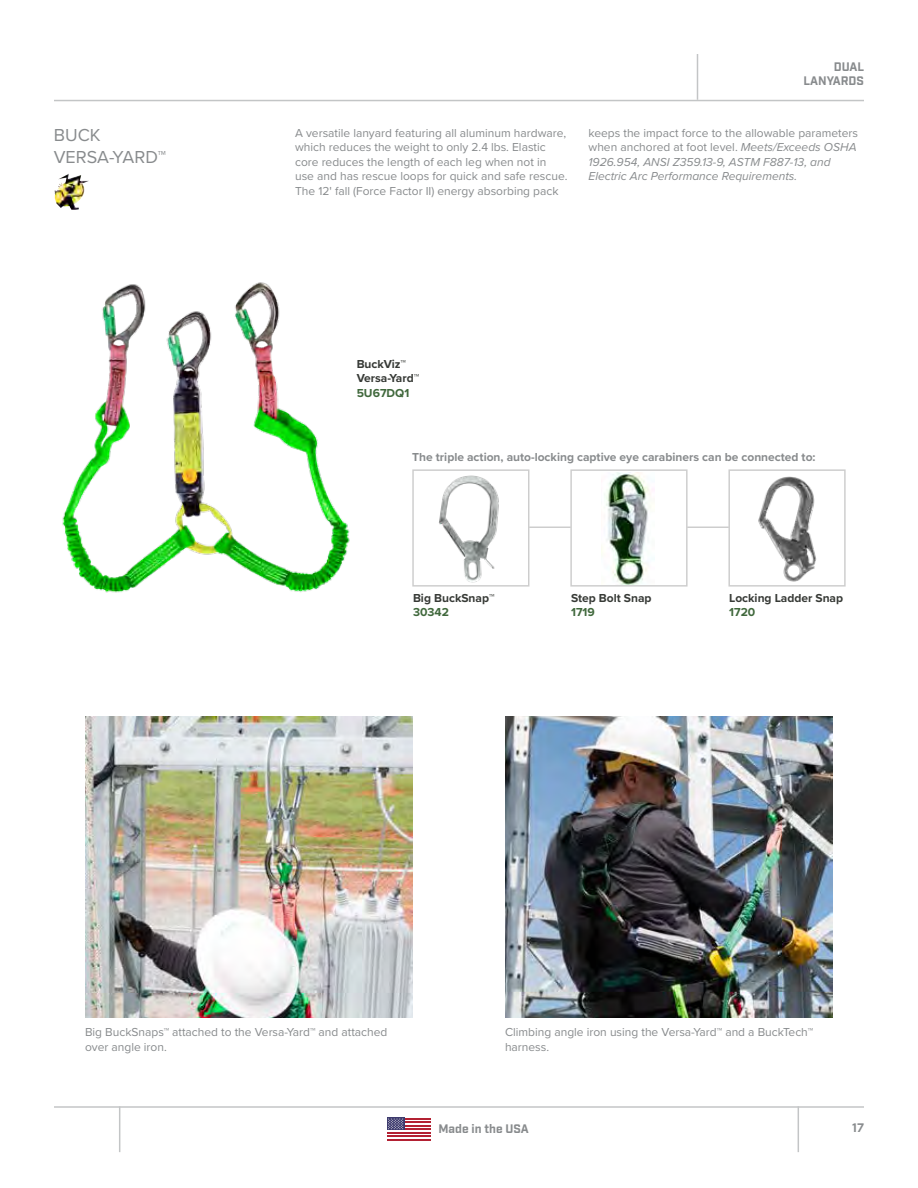
<style>
.page{position:relative;width:918px;height:1188px;background:#fff}
.page>*{position:absolute;margin:0;border:0;box-sizing:border-box;transform-origin:0 0}
.t1{font:18px/21.6px "Proxima Nova";color:#888b8d}
.t2{font:12px/14.4px "Proxima Nova";color:#888b8d}
.t3{font:italic 12px/14.4px "Proxima Nova";color:#888b8d}
.t4{font:700 12px "Proxima Nova";color:#888b8d}
.t5{font:700 12px/14.4px "Proxima Nova";color:#373a36}
.t6{font:700 12px/14.4px "Industry";color:#888b8d;text-align:right}
.t7{font:700 12px "Proxima Nova";color:#40683c}
.s1{font-style:normal}
</style>
<div class="page">
<hr style="left:54px;top:1106px;width:810px;height:2px;background:#888b8d">
<hr style="left:798px;top:1106px;width:1px;height:46px;background:#888b8d">
<hr style="left:119px;top:1106px;width:1px;height:46px;background:#888b8d">
<hr style="left:54px;top:100px;width:810px;height:1px;background:#888b8d">
<hr style="left:697px;top:54px;width:1px;height:46px;background:#888b8d">
<img style="left:62px;top:282px;width:288px;height:311px">
<img style="left:439px;top:475px;width:60px;height:108px">
<img style="left:602px;top:472px;width:52px;height:113px">
<img style="left:758px;top:476px;width:59px;height:106px">
<hr style="left:529px;top:526px;width:41px;height:2px;background:#000">
<hr style="left:688px;top:526px;width:40px;height:2px;background:#000">
<img style="left:86px;top:717px;width:327px;height:301px">
<img style="left:505px;top:717px;width:327px;height:301px">
<img style="left:54px;top:174px;width:35px;height:36px">
<hr style="left:387px;top:1118px;width:43px;height:2px;background:#b32133">
<hr style="left:387px;top:1121px;width:43px;height:2px;background:#b32133">
<hr style="left:387px;top:1125px;width:43px;height:2px;background:#b32133">
<hr style="left:387px;top:1128px;width:43px;height:2px;background:#b32133">
<hr style="left:387px;top:1132px;width:43px;height:2px;background:#b32133">
<hr style="left:387px;top:1135px;width:43px;height:2px;background:#b32133">
<hr style="left:387px;top:1139px;width:43px;height:2px;background:#b32133">
<div style="left:387px;top:1118px;width:17px;height:12px;background:#3d3b6e"></div>
<svg style="left:388px;top:1118px;width:16px;height:12px"></svg>
<h1 class="t1" style="left:54px;top:124px;width:114px">BUCK<br>VERSA-YARD™</h1>
<p class="t6" style="left:804px;top:60px;width:62px">DUAL<br>LANYARDS</p>
<p class="t2" style="left:295px;top:125px;width:274px">A versatile lanyard featuring all aluminum hardware, which reduces the weight to only 2.4 lbs. Elastic core reduces the length of each leg when not in use and has rescue loops for quick and safe rescue.<br>The 12' fall (Force Factor II) energy absorbing pack</p>
<p class="t3" style="left:589px;top:125px;width:271px"><span class="s1">keeps the impact force to the allowable parameters when anchored at foot level.</span> Meets/Exceeds OSHA 1926.954, ANSI Z359.13-9, ASTM F887-13, and Electric Arc Performance Requirements.</p>
<p class="t5" style="left:357px;top:356px;width:64px">BuckViz™<br>Versa-Yard™</p>
<p class="t7" style="left:357px;top:384px;width:54px">5U67DQ1</p>
<p class="t4" style="left:412px;top:448px;width:405px">The triple action, auto-locking captive eye carabiners can be connected to:</p>
<p class="t5" style="left:413px;top:590px;width:83px">Big BuckSnap™</p>
<p class="t7" style="left:413px;top:603px;width:37px">30342</p>
<p class="t5" style="left:571px;top:590px;width:82px">Step Bolt Snap</p>
<p class="t7" style="left:571px;top:603px;width:25px">1719</p>
<p class="t5" style="left:729px;top:590px;width:115px">Locking Ladder Snap</p>
<p class="t7" style="left:729px;top:603px;width:28px">1720</p>
<p class="t2" style="left:85px;top:1024px;width:304px">Big BuckSnaps™ attached to the Versa-Yard™ and attached over angle iron.</p>
<p class="t2" style="left:505px;top:1024px;width:310px">Climbing angle iron using the Versa-Yard™ and a BuckTech™ harness.</p>
<p class="t6" style="left:438px;top:1123px;width:92px">Made in the USA</p>
<p class="t6" style="left:852px;top:1121px;width:13px">17</p>
</div>
